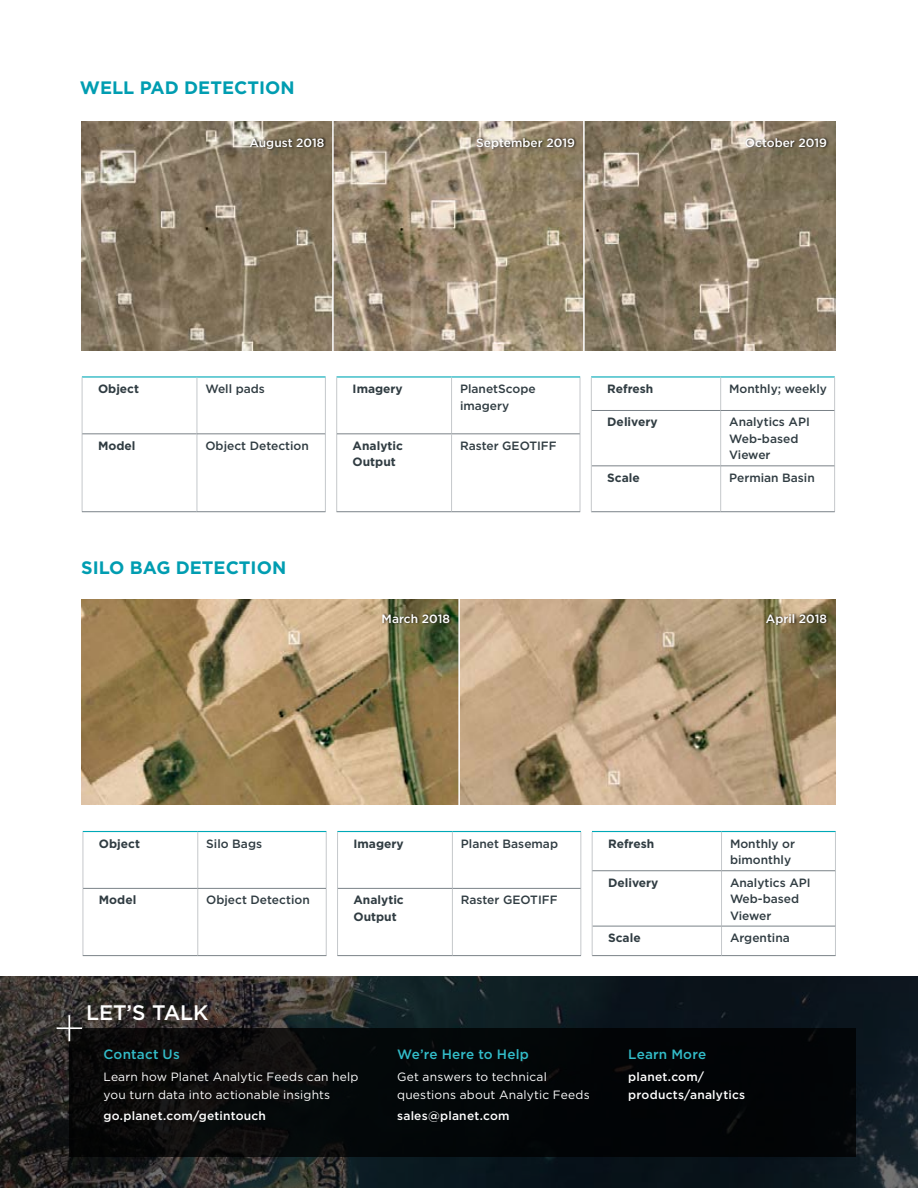
<style>
.page{position:relative;width:918px;height:1188px;background:#fff}
.page>*{position:absolute;margin:0;border:0;box-sizing:border-box;transform-origin:0 0}
.t1{font:500 21px "Gotham";color:#fff}
.t2{font:700 18px "Gotham";color:#009db1}
.t3{font:500 13.5px "Gotham";letter-spacing:.015em;color:#32bcc8}
.t4{font:500 12px/16.5px "Gotham";color:#303c42}
.t5{font:500 12px/18px "Gotham";letter-spacing:.005em;color:#fff}
.t6{font:12px/18px "Gotham";letter-spacing:.015em;color:#fff}
.t7{font:700 12px/16.5px "Gotham";color:#303c42}
</style>
<div class="page">
<img style="left:82px;top:121px;width:753px;height:229px">
<div style="left:249px;top:137px;width:77px;height:13px;background:#000;opacity:.65"></div>
<div style="left:475px;top:137px;width:102px;height:13px;background:#000;opacity:.65"></div>
<div style="left:745px;top:137px;width:84px;height:11px;background:#000;opacity:.65"></div>
<hr style="left:583px;top:115px;width:2px;height:239px;background:#fff">
<hr style="left:332px;top:115px;width:2px;height:239px;background:#fff">
<img style="left:82px;top:599px;width:376px;height:206px">
<svg style="left:460px;top:599px;width:376px;height:206px;background:#b49b7a"></svg>
<div style="left:382px;top:613px;width:70px;height:11px;background:#000;opacity:.65"></div>
<div style="left:766px;top:613px;width:63px;height:14px;background:#000;opacity:.65"></div>
<svg style="left:0;top:976px;width:918px;height:212px;background:#1c2225"></svg>
<div style="left:70px;top:1028px;width:786px;height:129px;background:linear-gradient(to right,#0b0c0c,#000305)"></div>
<svg style="left:57px;top:1015px;width:25px;height:26px"></svg>
<hr style="left:83px;top:831px;width:115px;height:1px;background:#00a9b7">
<hr style="left:83px;top:832px;width:1px;height:56px;background:#c5c8cb">
<hr style="left:326px;top:832px;width:1px;height:56px;background:#c5c8cb">
<hr style="left:83px;top:888px;width:1px;height:67px;background:#c5c8cb">
<hr style="left:83px;top:888px;width:115px;height:1px;background:#7a8288">
<hr style="left:326px;top:888px;width:1px;height:67px;background:#c5c8cb">
<hr style="left:83px;top:955px;width:115px;height:1px;background:#7a8288">
<hr style="left:198px;top:889px;width:1px;height:66px;background:#c5c8cb">
<hr style="left:198px;top:831px;width:128px;height:1px;background:#00a9b7">
<hr style="left:198px;top:832px;width:1px;height:56px;background:#c5c8cb">
<hr style="left:198px;top:888px;width:128px;height:1px;background:#7a8288">
<hr style="left:198px;top:955px;width:128px;height:1px;background:#7a8288">
<hr style="left:82px;top:376px;width:115px;height:2px;background:#00a9b7">
<hr style="left:82px;top:378px;width:1px;height:56px;background:#c5c8cb">
<hr style="left:325px;top:378px;width:1px;height:56px;background:#c5c8cb">
<hr style="left:82px;top:434px;width:1px;height:78px;background:#c5c8cb">
<hr style="left:82px;top:434px;width:115px;height:1px;background:#7a8288">
<hr style="left:325px;top:434px;width:1px;height:78px;background:#c5c8cb">
<hr style="left:82px;top:511px;width:115px;height:1px;background:#7a8288">
<hr style="left:197px;top:434px;width:1px;height:78px;background:#c5c8cb">
<hr style="left:197px;top:376px;width:129px;height:2px;background:#00a9b7">
<hr style="left:197px;top:378px;width:1px;height:56px;background:#c5c8cb">
<hr style="left:197px;top:434px;width:128px;height:1px;background:#7a8288">
<hr style="left:197px;top:511px;width:129px;height:1px;background:#7a8288">
<hr style="left:337px;top:831px;width:115px;height:1px;background:#00a9b7">
<hr style="left:337px;top:832px;width:1px;height:56px;background:#c5c8cb">
<hr style="left:581px;top:832px;width:1px;height:56px;background:#c5c8cb">
<hr style="left:337px;top:888px;width:1px;height:67px;background:#c5c8cb">
<hr style="left:338px;top:888px;width:114px;height:1px;background:#7a8288">
<hr style="left:581px;top:888px;width:1px;height:67px;background:#c5c8cb">
<hr style="left:337px;top:955px;width:115px;height:1px;background:#7a8288">
<hr style="left:452px;top:831px;width:129px;height:1px;background:#00a9b7">
<hr style="left:452px;top:832px;width:1px;height:56px;background:#c5c8cb">
<hr style="left:452px;top:888px;width:129px;height:1px;background:#7a8288">
<hr style="left:452px;top:889px;width:1px;height:66px;background:#c5c8cb">
<hr style="left:452px;top:955px;width:129px;height:1px;background:#7a8288">
<hr style="left:337px;top:376px;width:115px;height:2px;background:#00a9b7">
<hr style="left:336px;top:378px;width:1px;height:56px;background:#c5c8cb">
<hr style="left:580px;top:378px;width:1px;height:56px;background:#c5c8cb">
<hr style="left:336px;top:434px;width:1px;height:78px;background:#c5c8cb">
<hr style="left:337px;top:434px;width:115px;height:1px;background:#7a8288">
<hr style="left:580px;top:434px;width:1px;height:78px;background:#c5c8cb">
<hr style="left:337px;top:511px;width:115px;height:1px;background:#7a8288">
<hr style="left:452px;top:376px;width:128px;height:2px;background:#00a9b7">
<hr style="left:451px;top:378px;width:1px;height:56px;background:#c5c8cb">
<hr style="left:452px;top:434px;width:128px;height:1px;background:#7a8288">
<hr style="left:451px;top:434px;width:1px;height:78px;background:#c5c8cb">
<hr style="left:452px;top:511px;width:128px;height:1px;background:#7a8288">
<hr style="left:592px;top:831px;width:130px;height:1px;background:#00a9b7">
<hr style="left:592px;top:926px;width:130px;height:1px;background:#7a8288">
<hr style="left:592px;top:955px;width:130px;height:1px;background:#7a8288">
<hr style="left:592px;top:832px;width:1px;height:39px;background:#c5c8cb">
<hr style="left:592px;top:871px;width:1px;height:55px;background:#c5c8cb">
<svg style="left:592px;top:926px;width:1px;height:29px"></svg>
<hr style="left:592px;top:870px;width:130px;height:1px;background:#7a8288">
<hr style="left:835px;top:871px;width:1px;height:55px;background:#c5c8cb">
<svg style="left:835px;top:926px;width:1px;height:29px"></svg>
<hr style="left:722px;top:831px;width:114px;height:1px;background:#00a9b7">
<hr style="left:721px;top:871px;width:1px;height:55px;background:#c5c8cb">
<svg style="left:721px;top:926px;width:1px;height:29px"></svg>
<hr style="left:722px;top:926px;width:113px;height:1px;background:#7a8288">
<hr style="left:722px;top:955px;width:114px;height:1px;background:#7a8288">
<hr style="left:721px;top:832px;width:1px;height:39px;background:#c5c8cb">
<hr style="left:835px;top:832px;width:1px;height:39px;background:#c5c8cb">
<hr style="left:722px;top:870px;width:113px;height:1px;background:#7a8288">
<hr style="left:591px;top:376px;width:130px;height:2px;background:#00a9b7">
<hr style="left:592px;top:466px;width:129px;height:1px;background:#7a8288">
<hr style="left:591px;top:511px;width:130px;height:1px;background:#7a8288">
<hr style="left:591px;top:378px;width:1px;height:32px;background:#c5c8cb">
<hr style="left:591px;top:410px;width:1px;height:56px;background:#c5c8cb">
<hr style="left:591px;top:466px;width:1px;height:46px;background:#c5c8cb">
<hr style="left:592px;top:410px;width:129px;height:1px;background:#7a8288">
<hr style="left:834px;top:410px;width:1px;height:56px;background:#c5c8cb">
<hr style="left:834px;top:466px;width:1px;height:46px;background:#c5c8cb">
<hr style="left:721px;top:376px;width:114px;height:2px;background:#00a9b7">
<hr style="left:720px;top:411px;width:1px;height:55px;background:#c5c8cb">
<hr style="left:720px;top:466px;width:1px;height:46px;background:#c5c8cb">
<hr style="left:721px;top:466px;width:113px;height:1px;background:#7a8288">
<hr style="left:721px;top:511px;width:114px;height:1px;background:#7a8288">
<hr style="left:720px;top:378px;width:1px;height:32px;background:#c5c8cb">
<hr style="left:834px;top:378px;width:1px;height:32px;background:#c5c8cb">
<hr style="left:721px;top:410px;width:113px;height:1px;background:#7a8288">
<h2 class="t2" style="left:80px;top:75px;width:216px">WELL PAD DETECTION</h2>
<p class="t5" style="left:250px;top:133px;width:77px">August 2018</p>
<p class="t5" style="left:476px;top:133px;width:100px">September 2019</p>
<p class="t5" style="left:745px;top:133px;width:84px">October 2019</p>
<p class="t7" style="left:98px;top:381px;width:43px">Object</p>
<p class="t4" style="left:205px;top:381px;width:61px">Well pads</p>
<p class="t7" style="left:98px;top:437px;width:39px">Model</p>
<p class="t4" style="left:205px;top:437px;width:105px">Object Detection</p>
<h2 class="t2" style="left:81px;top:556px;width:206px">SILO BAG DETECTION</h2>
<p class="t7" style="left:353px;top:381px;width:52px">Imagery</p>
<p class="t4" style="left:460px;top:381px;width:77px">PlanetScope imagery</p>
<p class="t7" style="left:353px;top:437px;width:52px">Analytic<br>Output</p>
<p class="t4" style="left:460px;top:437px;width:98px">Raster GEOTIFF</p>
<p class="t7" style="left:607px;top:381px;width:48px">Refresh</p>
<p class="t4" style="left:729px;top:381px;width:99px">Monthly; weekly</p>
<p class="t7" style="left:607px;top:414px;width:52px">Delivery</p>
<p class="t4" style="left:729px;top:414px;width:82px">Analytics API<br>Web-based<br>Viewer</p>
<p class="t7" style="left:607px;top:469px;width:34px">Scale</p>
<p class="t4" style="left:729px;top:469px;width:87px">Permian Basin</p>
<p class="t5" style="left:382px;top:609px;width:70px">March 2018</p>
<p class="t5" style="left:766px;top:609px;width:63px">April 2018</p>
<p class="t7" style="left:99px;top:835px;width:43px">Object</p>
<p class="t4" style="left:206px;top:835px;width:57px">Silo Bags</p>
<p class="t7" style="left:99px;top:892px;width:39px">Model</p>
<p class="t4" style="left:206px;top:892px;width:105px">Object Detection</p>
<h1 class="t1" style="left:86px;top:998px;width:124px">LET’S TALK</h1>
<p class="t7" style="left:353px;top:835px;width:52px">Imagery</p>
<p class="t4" style="left:461px;top:835px;width:99px">Planet Basemap</p>
<p class="t7" style="left:353px;top:892px;width:52px">Analytic<br>Output</p>
<p class="t4" style="left:461px;top:892px;width:98px">Raster GEOTIFF</p>
<p class="t7" style="left:608px;top:835px;width:48px">Refresh</p>
<p class="t4" style="left:730px;top:835px;width:67px">Monthly or bimonthly</p>
<p class="t7" style="left:608px;top:874px;width:52px">Delivery</p>
<p class="t4" style="left:730px;top:874px;width:82px">Analytics API<br>Web-based<br>Viewer</p>
<p class="t7" style="left:608px;top:930px;width:34px">Scale</p>
<p class="t4" style="left:730px;top:929px;width:61px">Argentina</p>
<p class="t3" style="left:104px;top:1046px;width:78px">Contact Us</p>
<p class="t6" style="left:104px;top:1067px;width:256px">Learn how Planet Analytic Feeds can help you turn data into actionable insights</p>
<p class="t5" style="left:104px;top:1107px;width:164px">go.planet.com/getintouch</p>
<p class="t3" style="left:397px;top:1046px;width:133px">We’re Here to Help</p>
<p class="t6" style="left:397px;top:1067px;width:194px">Get answers to technical questions about Analytic Feeds</p>
<p class="t5" style="left:397px;top:1107px;width:114px">sales@planet.com</p>
<p class="t3" style="left:628px;top:1046px;width:79px">Learn More</p>
<p class="t5" style="left:628px;top:1067px;width:119px">planet.com/ products/analytics</p>
</div>
